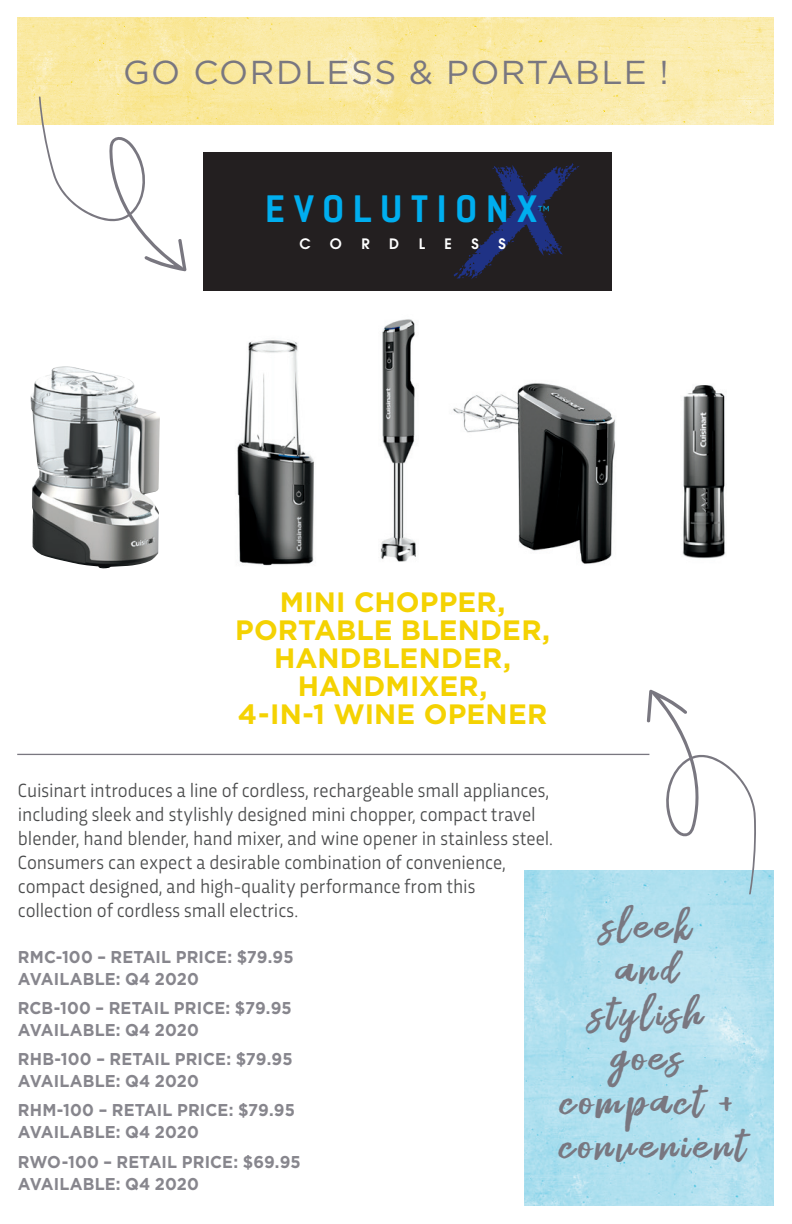
<style>
.page{position:relative;width:792px;height:1224px;background:#fff}
.page>*{position:absolute;margin:0;border:0;box-sizing:border-box;transform-origin:0 0}
.t1{font:700 42.4px "Conduit ITC Pro";letter-spacing:.2em;color:#00aeef}
.t2{font:38.6px/44px "Justloves";letter-spacing:.085em;color:#797780;text-align:center}
.t3{font:33.2px "Gotham";letter-spacing:.04em;color:#797780}
.t4{font:700 28px/28px "Gotham";letter-spacing:.005em;color:#f4d202;text-align:center}
.t5{font:20px/24px "Trasandina";letter-spacing:-.005em;color:#4b4c4d;scale:.95 1}
.t6{font:700 17.2px/22px "Gotham";letter-spacing:.005em;color:#87868d;scale:.95 1}
.t7{font:17.2px "Gotham";color:#00aeef}
.t8{font:600 14.4px "ITC Avant Garde Pro";color:#fff}
</style>
<div class="page">
<img style="left:18px;top:18px;width:756px;height:106px">
<img style="left:30px;top:366px;width:130px;height:203px">
<img style="left:237px;top:340px;width:77px;height:226px">
<img style="left:380px;top:319px;width:36px;height:243px">
<img style="left:453px;top:383px;width:162px;height:181px">
<img style="left:682px;top:385px;width:44px;height:174px">
<div style="left:204px;top:153px;width:408px;height:138px;background:#231f20"></div>
<svg style="left:454px;top:163px;width:126px;height:116px"></svg>
<div style="left:320px;top:153px;width:159px;height:31px;background:#231f20"></div>
<hr style="left:17px;top:754px;width:632px;height:1px;background:#797780">
<img style="left:524px;top:870px;width:250px;height:336px">
<svg style="left:647px;top:689px;width:109px;height:206px"></svg>
<svg style="left:39px;top:96px;width:148px;height:175px"></svg>
<h3 class="t3" style="left:123px;top:51px;width:547px">GO CORDLESS &amp; PORTABLE !</h3>
<h1 class="t1" style="left:265px;top:185px;width:274px">EVOLUTIONX</h1>
<p class="t7" style="left:538px;top:201px;width:13px">™</p>
<p class="t8" style="left:299px;top:234px;width:13px">C</p>
<p class="t8" style="left:330px;top:234px;width:14px">O</p>
<p class="t8" style="left:361px;top:234px;width:10px">R</p>
<p class="t8" style="left:389px;top:234px;width:12px">D</p>
<p class="t8" style="left:419px;top:234px;width:8px">L</p>
<p class="t8" style="left:445px;top:234px;width:9px">E</p>
<p class="t8" style="left:471px;top:234px;width:9px">S</p>
<p class="t8" style="left:498px;top:234px;width:9px">S</p>
<h3 class="t4" style="left:235px;top:588px;width:317px">MINI CHOPPER,<br>PORTABLE BLENDER,<br>HANDBLENDER,<br>HANDMIXER,<br>4-IN-1 WINE OPENER</h3>
<p class="t5" style="left:18px;top:777px;width:565px">Cuisinart introduces a line of cordless, rechargeable small appliances, including sleek and stylishly designed mini chopper, compact travel blender, hand blender, hand mixer, and wine opener in stainless steel.<br>Consumers can expect a desirable combination of convenience, compact designed, and high-quality performance from this collection of cordless small electrics.</p>
<p class="t6" style="left:18px;top:946px;width:292px">RMC-100 – RETAIL PRICE: $79.95<br>AVAILABLE: Q4 2020</p>
<p class="t6" style="left:18px;top:997px;width:290px">RCB-100 – RETAIL PRICE: $79.95<br>AVAILABLE: Q4 2020</p>
<p class="t6" style="left:18px;top:1048px;width:291px">RHB-100 – RETAIL PRICE: $79.95<br>AVAILABLE: Q4 2020</p>
<p class="t6" style="left:18px;top:1099px;width:293px">RHM-100 – RETAIL PRICE: $79.95<br>AVAILABLE: Q4 2020</p>
<p class="t6" style="left:18px;top:1150px;width:299px">RWO-100 – RETAIL PRICE: $69.95<br>AVAILABLE: Q4 2020</p>
<h2 class="t2" style="left:560px;top:900px;width:188px">sleek<br>and<br>stylish goes compact + convenient</h2>
</div>
